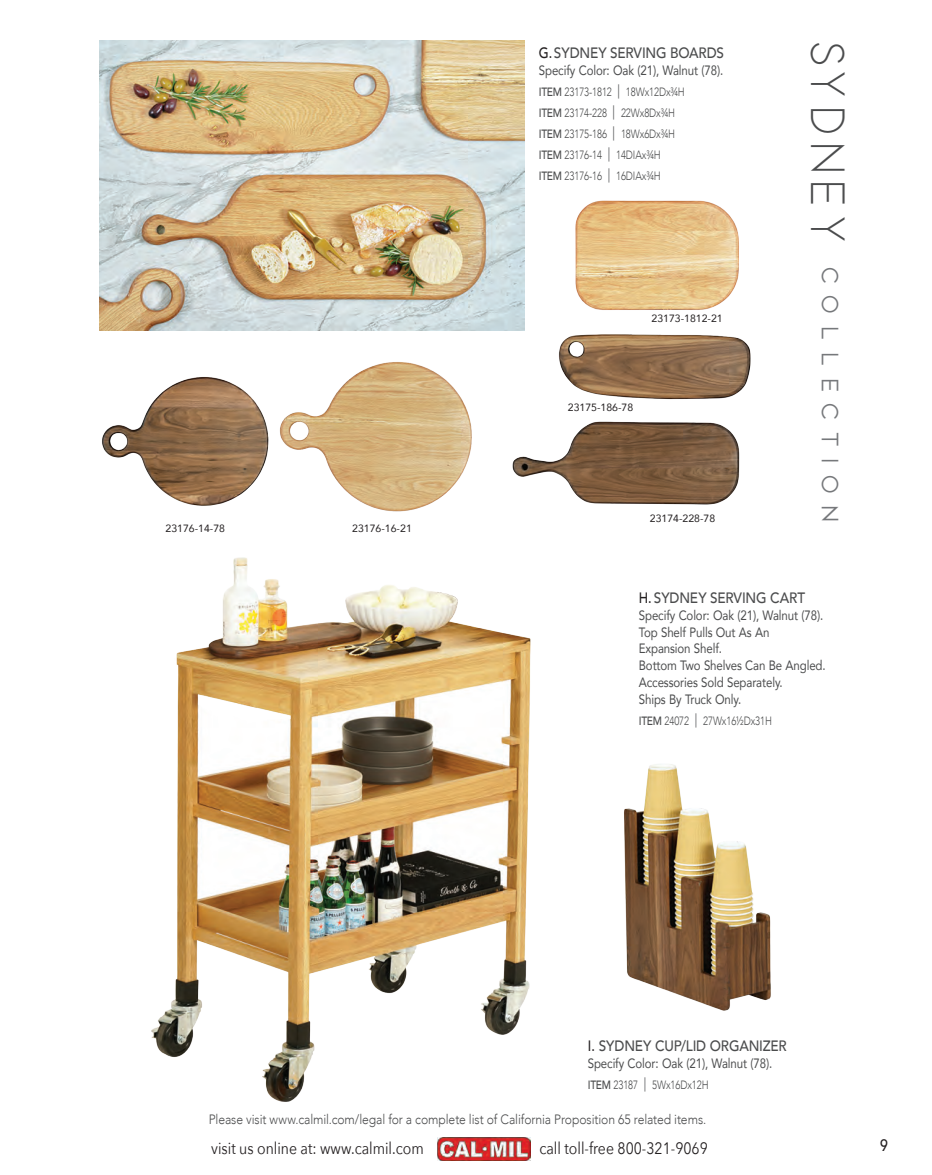
<style>
.page{position:relative;width:932px;height:1175px;background:#fff}
.page>*{position:absolute;margin:0;border:0;box-sizing:border-box;transform-origin:0 0}
.t1{font:37.5px "Rome";letter-spacing:.28em;color:#76787b}
.t2{font:16.5px "Avenir Next";color:#231f20;scale:.85 1}
.t3{font:500 16.5px "Avenir";color:#231f20;scale:.85 1}
.GROUP_TITLE{font:500 15px "Avenir";letter-spacing:-.015em;color:#4b4c4d;scale:.9 1}
.GROUP_TITLE-2{font:13.5px "Avenir";letter-spacing:-.01em;color:#4b4c4d;scale:.85 1}
.t4{font:300 13.5px "Avenir";letter-spacing:-.005em;color:#4b4c4d;scale:.9 1}
.GROUP_TITLE-3{font:300 12px "Avenir";letter-spacing:-.01em;color:#4b4c4d;scale:.8 1}
.Product_ID_Tag{font:10.5px "Avenir";color:#231f20}
.s1{color:#231f20}
.s2{font-weight:500}
.s3{font-size:14.25px;color:#57585a}
.s4{font-size:45px;color:#4b4c4d}
</style>
<div class="page">
<img style="left:437px;top:1137px;width:94px;height:23px">
<img style="left:624px;top:764px;width:147px;height:247px">
<img style="left:99px;top:40px;width:425px;height:290px">
<img style="left:559px;top:340px;width:192px;height:59px">
<img style="left:102px;top:377px;width:167px;height:129px">
<img style="left:280px;top:362px;width:192px;height:150px">
<img style="left:521px;top:165px;width:221px;height:175px">
<img style="left:512px;top:421px;width:228px;height:84px">
<img style="left:151px;top:557px;width:380px;height:545px">
<p class="Product_ID_Tag" style="left:165px;top:520px;width:61px">23176-14-78</p>
<p class="Product_ID_Tag" style="left:352px;top:520px;width:61px">23176-16-21</p>
<p class="GROUP_TITLE" style="left:539px;top:40px;width:207px"><span class="s1">G.</span>SYDNEY SERVING BOARDS</p>
<p class="GROUP_TITLE-2" style="left:539px;top:60px;width:218px">Specify Color: Oak (21), Walnut (78).</p>
<p class="GROUP_TITLE-3" style="left:539px;top:85px;width:184px"><span class="s2">ITEM</span> 23173-1812 <span class="s3">|</span> 18Wx12Dx¾H</p>
<p class="GROUP_TITLE-3" style="left:539px;top:106px;width:172px"><span class="s2">ITEM</span> 23174-228 <span class="s3">|</span> 22Wx8Dx¾H</p>
<p class="GROUP_TITLE-3" style="left:539px;top:127px;width:172px"><span class="s2">ITEM</span> 23175-186 <span class="s3">|</span> 18Wx6Dx¾H</p>
<p class="GROUP_TITLE-3" style="left:539px;top:148px;width:154px"><span class="s2">ITEM</span> 23176-14 <span class="s3">|</span> 14DIAx¾H</p>
<p class="GROUP_TITLE-3" style="left:539px;top:169px;width:154px"><span class="s2">ITEM</span> 23176-16 <span class="s3">|</span> 16DIAx¾H</p>
<p class="Product_ID_Tag" style="left:651px;top:310px;width:73px">23173-1812-21</p>
<p class="Product_ID_Tag" style="left:568px;top:399px;width:67px">23175-186-78</p>
<p class="Product_ID_Tag" style="left:649px;top:510px;width:67px">23174-228-78</p>
<h1 class="t1" style="left:853px;top:40px;width:483px;rotate:90deg"><span class="s4">SYDNEY</span> collection</h1>
<p class="GROUP_TITLE" style="left:639px;top:585px;width:186px"><span class="s1">H.</span> SYDNEY SERVING CART</p>
<p class="GROUP_TITLE-2" style="left:639px;top:605px;width:218px">Specify Color: Oak (21), Walnut (78).</p>
<p class="GROUP_TITLE-2" style="left:639px;top:621px;width:155px">Top Shelf Pulls Out As An</p>
<p class="GROUP_TITLE-2" style="left:639px;top:638px;width:99px">Expansion Shelf.</p>
<p class="GROUP_TITLE-2" style="left:639px;top:654px;width:221px">Bottom Two Shelves Can Be Angled.</p>
<p class="GROUP_TITLE-2" style="left:639px;top:671px;width:171px">Accessories Sold Separately.</p>
<p class="GROUP_TITLE-2" style="left:639px;top:689px;width:122px">Ships By Truck Only.</p>
<p class="GROUP_TITLE-3" style="left:639px;top:714px;width:168px"><span class="s2">ITEM</span> 24072 <span class="s3">|</span> 27Wx16½Dx31H</p>
<p class="GROUP_TITLE" style="left:588px;top:1032px;width:222px"><span class="s1">I.</span> SYDNEY CUP/LID ORGANIZER</p>
<p class="GROUP_TITLE-2" style="left:588px;top:1052px;width:218px">Specify Color: Oak (21), Walnut (78).</p>
<p class="GROUP_TITLE-3" style="left:588px;top:1078px;width:152px"><span class="s2">ITEM</span> 23187 <span class="s3">|</span> 5Wx16Dx12H</p>
<p class="t4" style="left:209px;top:1111px;width:554px">Please visit www.calmil.com/legal for a complete list of California Proposition 65 related items.</p>
<p class="t2" style="left:211px;top:1134px;width:251px">visit us online at: www.calmil.com</p>
<p class="t2" style="left:539px;top:1134px;width:200px">call toll-free 800-321-9069</p>
<p class="t3" style="left:880px;top:1130px;width:11px">9</p>
</div>
